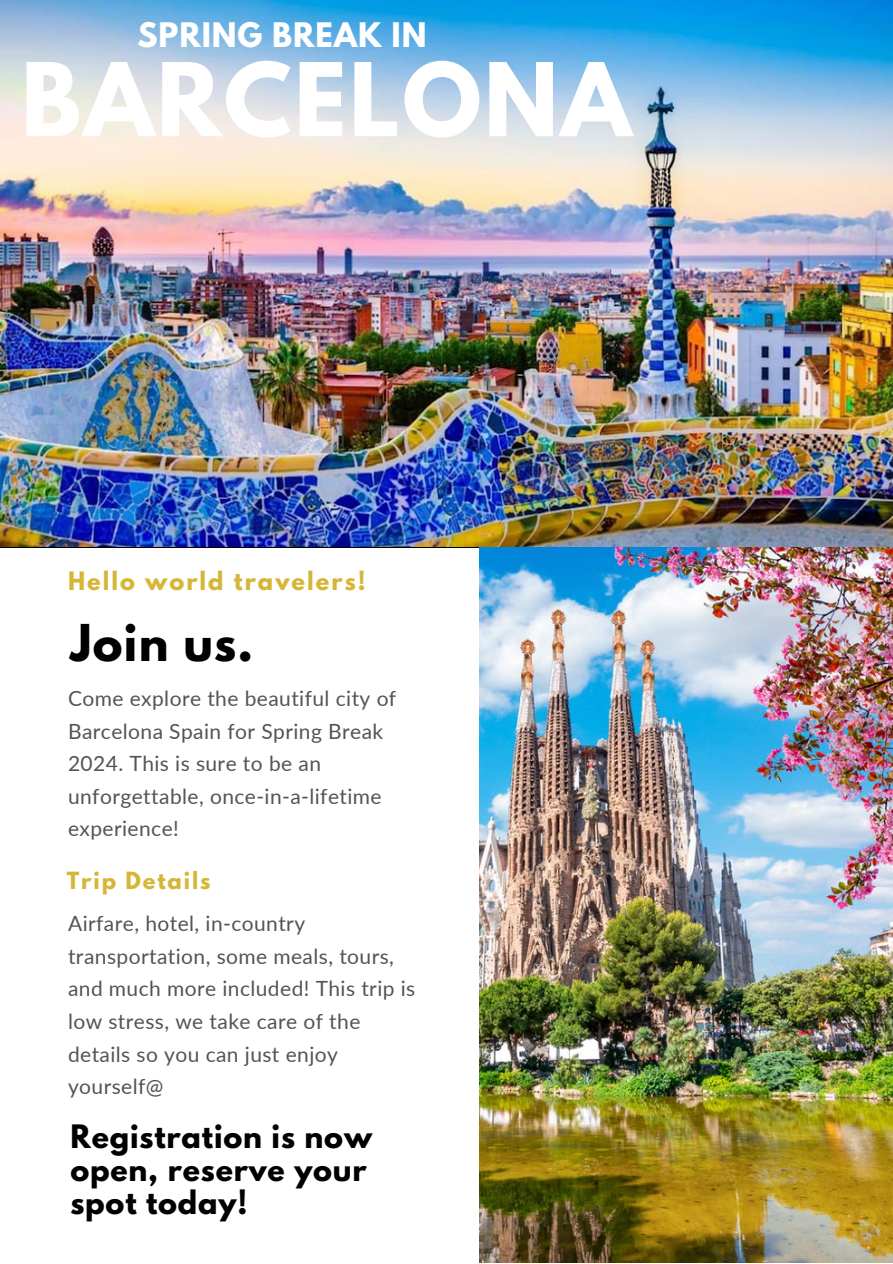
<style>
.page{position:relative;width:893px;height:1264px;background:#fff}
.page>*{position:absolute;margin:0;border:0;box-sizing:border-box;transform-origin:0 0}
.t1{font:700 89.85px "League Spartan";letter-spacing:.03em;color:#fff}
.t2{font:700 45px "League Spartan";letter-spacing:.03em;color:#010101}
.t3{font:700 30px "League Spartan";letter-spacing:.03em;color:#fff}
.t4{font:700 28.5px/32.8px "League Spartan";letter-spacing:.03em;color:#010101}
.t5{font:700 22.5px "League Spartan";letter-spacing:.09em;color:#d6b637}
.t6{font:21px/32.5px "Lato";letter-spacing:.02em;color:#545454}
.t7{font:700 21px "League Spartan";letter-spacing:.09em;color:#d6b637}
</style>
<div class="page">
<img style="left:479px;top:547px;width:413px;height:715px">
<img style="left:0;top:0;width:892px;height:546px">
<p class="t3" style="left:138px;top:20px;width:290px">SPRING BREAK IN</p>
<p class="t1" style="left:21px;top:55px;width:611px">BARCELONA</p>
<p class="t5" style="left:68px;top:570px;width:299px">Hello world travelers!</p>
<p class="t2" style="left:70px;top:620px;width:184px">Join us.</p>
<p class="t6" style="left:68px;top:681px;width:330px">Come explore the beautiful city of<br>Barcelona Spain for Spring Break<br>2024. This is sure to be an unforgettable, once-in-a-lifetime experience!</p>
<p class="t7" style="left:67px;top:870px;width:145px">Trip Details</p>
<p class="t6" style="left:68px;top:906px;width:349px">Airfare, hotel, in-country transportation, some meals, tours, and much more included! This trip is low stress, we take care of the details so you can just enjoy yourself@</p>
<p class="t4" style="left:70px;top:1123px;width:303px">Registration is now open, reserve your spot today!</p>
</div>
